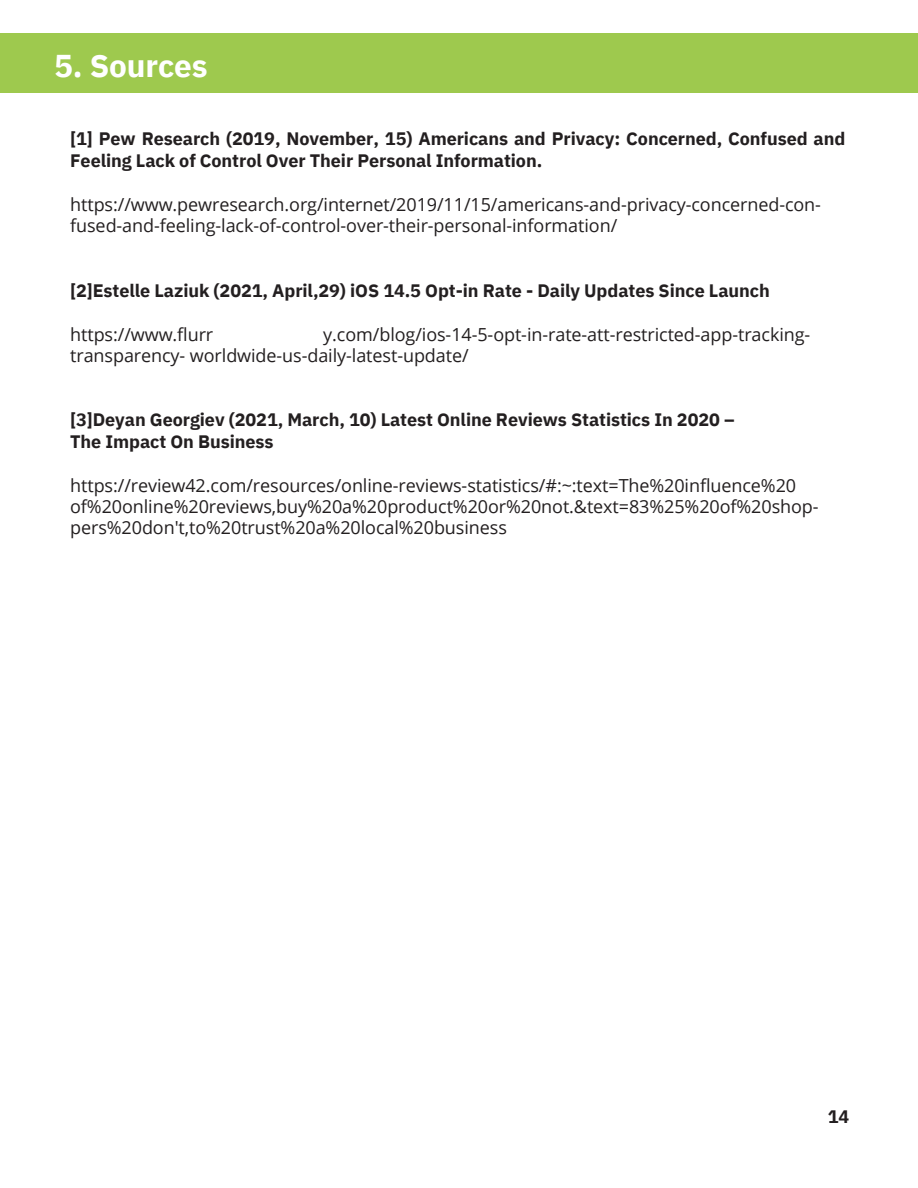
<style>
.page{position:relative;width:918px;height:1188px;background:#fff}
.page>*{position:absolute;margin:0;border:0;box-sizing:border-box;transform-origin:0 0}
.t1{font:700 31.5px "IBM Plex Sans";letter-spacing:-.005em;color:#fff}
.t2{font:18px/21.3px "Open Sans";letter-spacing:-.005em;color:#231f20}
.t3{font:700 18px/21.3px "IBM Plex Sans";letter-spacing:-.005em;color:#231f20}
</style>
<div class="page">
<div style="left:0;top:34px;width:918px;height:59px;background:#9ec94e"></div>
<p class="t1" style="left:54px;top:45px;width:155px">5. Sources</p>
<p class="t3" style="left:70px;top:128px;width:777px">[1] Pew Research (2019, November, 15) Americans and Privacy: Concerned, Confused and<br>Feeling Lack of Control Over Their Personal Information.</p>
<p class="t2" style="left:70px;top:193px;width:752px">https://www.pewresearch.org/internet/2019/11/15/americans-and-privacy-concerned-con&shy;fused-and-feeling-lack-of-control-over-their-personal-information/</p>
<p class="t3" style="left:70px;top:279px;width:701px">[2]Estelle Laziuk (2021, April,29) iOS 14.5 Opt-in Rate - Daily Updates Since Launch</p>
<p class="t2" style="left:70px;top:323px;width:145px">https://www.flurr</p>
<p class="t2" style="left:70px;top:323px;width:742px;text-indent:253px">y.com/blog/ios-14-5-opt-in-rate-att-restricted-app-tracking&shy;transparency- worldwide-us-daily-latest-update/</p>
<p class="t3" style="left:70px;top:409px;width:666px">[3]Deyan Georgiev (2021, March, 10) Latest Online Reviews Statistics In 2020 –</p>
<p class="t3" style="left:70px;top:430px;width:205px">The Impact On Business</p>
<p class="t2" style="left:70px;top:474px;width:750px">https://review42.com/resources/online-reviews-statistics/#:~:text=The%20influence%20 of%20online%20reviews,buy%20a%20product%20or%20not.&amp;text=83%25%20of%20shop&shy;pers%20don't,to%20trust%20a%20local%20business</p>
<p class="t3" style="left:828px;top:1106px;width:23px">14</p>
</div>
